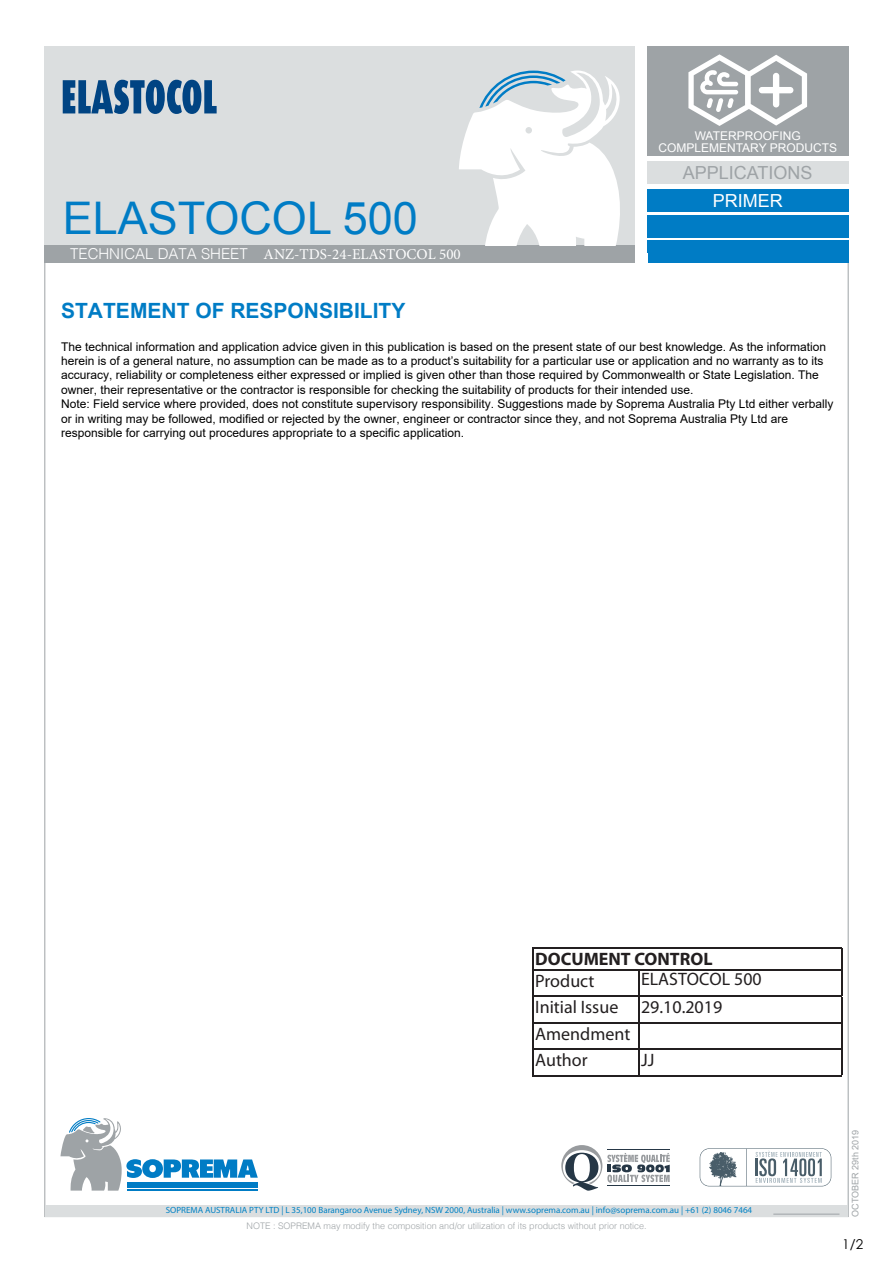
<style>
.page{position:relative;width:893px;height:1263px;background:#fff}
.page>*{position:absolute;margin:0;border:0;box-sizing:border-box;transform-origin:0 0}
.t1{font:45px "Arial";color:#007cc5}
.t2{font:700 21px "Arial";color:#007cc5}
.t3{font:18px/26.4px "Myriad Pro";color:#231f20}
.t4{font:700 18px "Myriad Pro";color:#231f20}
.t5{font:18px "Arial";color:#9ea3a6}
.t6{font:18px "Arial";color:#fff}
.t7{font:15px "Minion Pro";color:#fff}
.t8{font:300 15px "Helvetica";color:#fff}
.t9{font:13.5px "Century Gothic";color:#000}
.t10{font:12px/14.4px "Arial";color:#000}
.t11{font:12px/12px "Arial";color:#fff;text-align:center}
.t12{font:9px "Myriad Pro";color:#0082c5}
.t13{font:300 9px "Helvetica";color:#9ea3a6}
.t14{font:9px "Arial";color:#9ea3a6}
</style>
<div class="page">
<div style="left:45px;top:46px;width:590px;height:208px;background:#dbdedf"></div>
<div style="left:45px;top:245px;width:590px;height:18px;background:#9ea3a6"></div>
<div style="left:647px;top:162px;width:201px;height:22px;background:#dbdedf"></div>
<div style="left:647px;top:190px;width:201px;height:22px;background:#007cc5"></div>
<div style="left:647px;top:215px;width:201px;height:22px;background:#007cc5"></div>
<div style="left:647px;top:240px;width:201px;height:23px;background:#007cc5"></div>
<svg style="left:60px;top:1118px;width:198px;height:73px"></svg>
<svg style="left:700px;top:1148px;width:131px;height:38px"></svg>
<svg style="left:561px;top:1145px;width:109px;height:46px"></svg>
<hr style="left:607px;top:1149px;width:63px;height:1px;background:#263746">
<hr style="left:607px;top:1186px;width:63px;height:1px;background:#263746">
<svg style="left:459px;top:70px;width:161px;height:175px"></svg>
<svg style="left:63px;top:80px;width:154px;height:34px"></svg>
<div style="left:647px;top:46px;width:201px;height:110px;background:#9ea3a6"></div>
<svg style="left:688px;top:54px;width:119px;height:72px"></svg>
<div style="left:45px;top:1205px;width:803px;height:11px;background:#dbdedf"></div>
<hr style="left:773px;top:1214px;width:66px;height:1px;background:#9ea3a6">
<hr style="left:533px;top:947px;width:106px;height:1px;background:#231f20">
<hr style="left:639px;top:947px;width:203px;height:1px;background:#231f20">
<hr style="left:533px;top:969px;width:106px;height:1px;background:#231f20">
<hr style="left:639px;top:969px;width:203px;height:1px;background:#231f20">
<hr style="left:533px;top:996px;width:106px;height:1px;background:#231f20">
<hr style="left:639px;top:996px;width:203px;height:1px;background:#231f20">
<hr style="left:533px;top:1022px;width:106px;height:1px;background:#231f20">
<hr style="left:639px;top:1022px;width:203px;height:1px;background:#231f20">
<hr style="left:533px;top:1049px;width:106px;height:1px;background:#231f20">
<svg style="left:533px;top:948px;width:1px;height:127px"></svg>
<hr style="left:639px;top:1049px;width:203px;height:1px;background:#231f20">
<svg style="left:638px;top:970px;width:1px;height:105px"></svg>
<svg style="left:841px;top:948px;width:1px;height:127px"></svg>
<hr style="left:533px;top:1075px;width:309px;height:1px;background:#231f20">
<p class="t11" style="left:658px;top:130px;width:180px">WATERPROOFING<br>COMPLEMENTARY PRODUCTS</p>
<h1 class="t1" style="left:63px;top:188px;width:357px">ELASTOCOL 500</h1>
<p class="t8" style="left:70px;top:241px;width:179px">TECHNICAL DATA SHEET</p>
<p class="t7" style="left:264px;top:245px;width:199px">ANZ-TDS-24-ELASTOCOL 500</p>
<h3 class="t5" style="left:683px;top:161px;width:131px">APPLICATIONS</h3>
<h3 class="t6" style="left:713px;top:189px;width:72px">PRIMER</h3>
<h2 class="t2" style="left:61px;top:296px;width:346px">STATEMENT OF RESPONSIBILITY</h2>
<p class="t10" style="left:61px;top:339px;width:774px">The technical information and application advice given in this publication is based on the present state of our best knowledge. As the information herein is of a general nature, no assumption can be made as to a product’s suitability for a particular use or application and no warranty as to its accuracy, reliability or completeness either expressed or implied is given other than those required by Commonwealth or State Legislation. The owner, their representative or the contractor is responsible for checking the suitability of products for their intended use.<br>Note: Field service where provided, does not constitute supervisory responsibility. Suggestions made by Soprema Australia Pty Ltd either verbally or in writing may be followed, modified or rejected by the owner, engineer or contractor since they, and not Soprema Australia Pty Ltd are responsible for carrying out procedures appropriate to a specific application.</p>
<h3 class="t4" style="left:535px;top:952px;width:179px">DOCUMENT CONTROL</h3>
<h3 class="t3" style="left:535px;top:969px;width:61px">Product</h3>
<h3 class="t3" style="left:641px;top:966px;width:122px">ELASTOCOL 500</h3>
<h3 class="t3" style="left:535px;top:995px;width:85px">Initial Issue</h3>
<h3 class="t3" style="left:641px;top:994px;width:83px">29.10.2019</h3>
<h3 class="t3" style="left:535px;top:1022px;width:97px">Amendment<br>Author</h3>
<h3 class="t3" style="left:641px;top:1048px;width:15px">JJ</h3>
<p class="t12" style="left:166px;top:1207px;width:588px">SOPREMA AUSTRALIA PTY LTD | L 35,100 Barangaroo Avenue Sydney, NSW 2000, Australia | www.soprema.com.au | info@soprema.com.au | +61 (2) 8046 7464</p>
<p class="t13" style="left:247px;top:1218px;width:402px">NOTE : SOPREMA may modify the composition and/or utilization of its products without prior notice.</p>
<p class="t14" style="left:849px;top:1217px;width:89px;rotate:-90deg">OCTOBER 29th 2019</p>
<p class="t9" style="left:842px;top:1234px;width:22px">1/2</p>
</div>
